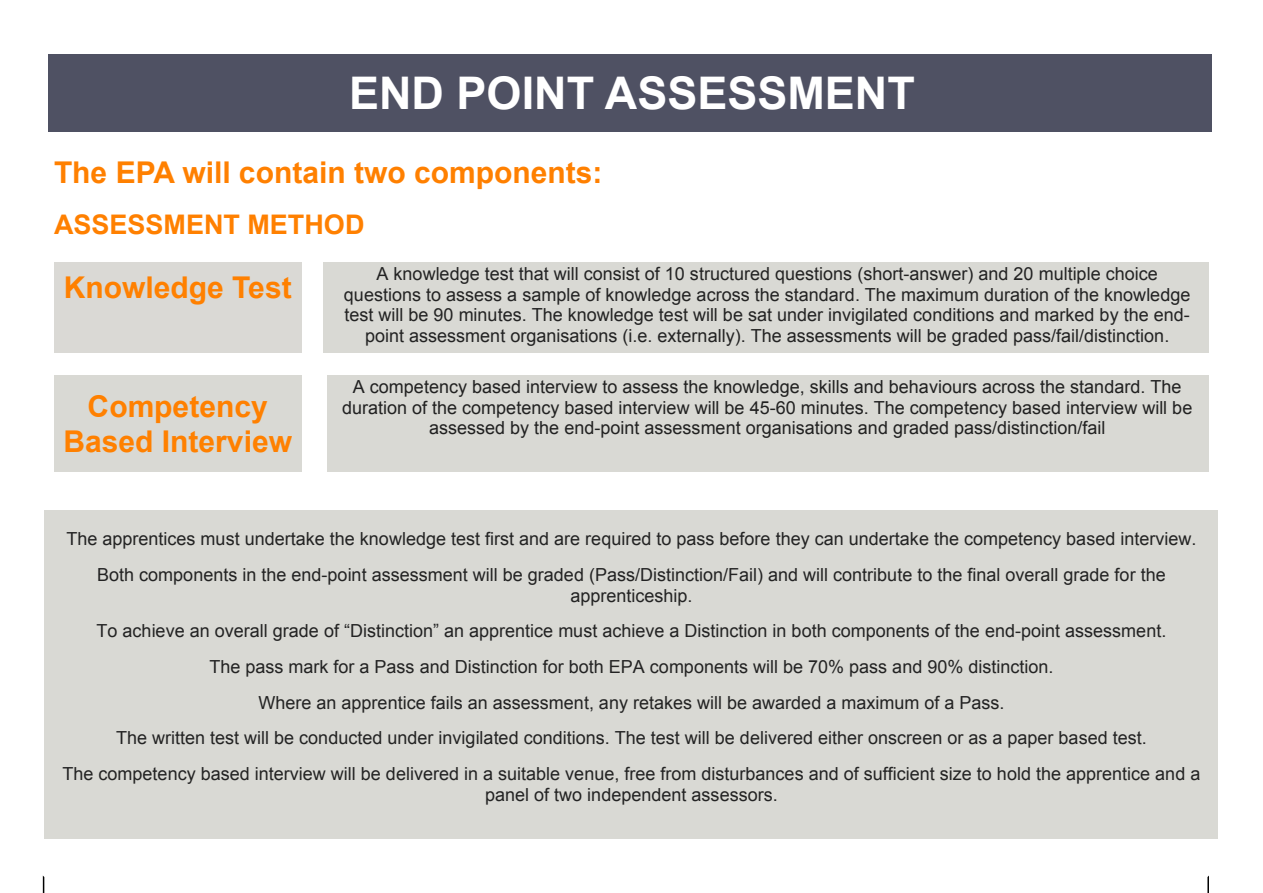
<style>
.page{position:relative;width:1263px;height:893px;background:#fff}
.page>*{position:absolute;margin:0;border:0;box-sizing:border-box;transform-origin:0 0}
.t1{font:700 45px "Arial";color:#fff}
.t2{font:700 30px/34.3px "Arial";color:#ff8000;text-align:center}
.t3{font:700 27px "Arial";color:#ff8000}
.t4{font:18px/35.7px "Arial";color:#232323;text-align:center}
.t5{font:18px/20.7px "Arial";color:#212121;text-align:center}
</style>
<div class="page">
<div style="left:48px;top:54px;width:1163px;height:78px;background:#4f5163"></div>
<div style="left:328px;top:375px;width:881px;height:96px;background:#d9d9d4"></div>
<div style="left:324px;top:262px;width:885px;height:91px;background:#d9d9d4"></div>
<div style="left:44px;top:510px;width:1173px;height:329px;background:#d9d9d4"></div>
<div style="left:54px;top:375px;width:247px;height:96px;background:#d9d9d4"></div>
<div style="left:54px;top:262px;width:247px;height:91px;background:#dad9d5"></div>
<svg style="left:43px;top:876px;width:1px;height:17px"></svg>
<svg style="left:1207px;top:875px;width:2px;height:18px"></svg>
<h1 class="t1" style="left:349px;top:76px;width:567px">END POINT ASSESSMENT</h1>
<h2 class="t2" style="left:54px;top:158px;width:550px">The EPA will contain two components:</h2>
<h3 class="t3" style="left:54px;top:214px;width:312px">ASSESSMENT METHOD</h3>
<h2 class="t2" style="left:64px;top:273px;width:229px">Knowledge Test</h2>
<h2 class="t2" style="left:63px;top:392px;width:230px">Competency<br>Based Interview</h2>
<p class="t4" style="left:344px;top:265px;width:848px;line-height:20.7px">A knowledge test that will consist of 10 structured questions (short-answer) and 20 multiple choice questions to assess a sample of knowledge across the standard. The maximum duration of the knowledge test will be 90 minutes. The knowledge test will be sat under invigilated conditions and marked by the end&shy;point assessment organisations (i.e. externally). The assessments will be graded pass/fail/distinction.</p>
<p class="t5" style="left:342px;top:378px;width:852px">A competency based interview to assess the knowledge, skills and behaviours across the standard. The duration of the competency based interview will be 45-60 minutes. The competency based interview will be assessed by the end-point assessment organisations and graded pass/distinction/fail</p>
<p class="t4" style="left:66px;top:523px;width:1131px">The apprentices must undertake the knowledge test first and are required to pass before they can undertake the competency based interview.<br>Both components in the end-point assessment will be graded (Pass/Distinction/Fail) and will contribute to the final overall grade for the</p>
<p class="t4" style="left:62px;top:579px;width:1139px">apprenticeship.<br>To achieve an overall grade of “Distinction” an apprentice must achieve a Distinction in both components of the end-point assessment.<br>The pass mark for a Pass and Distinction for both EPA components will be 70% pass and 90% distinction.<br>Where an apprentice fails an assessment, any retakes will be awarded a maximum of a Pass.<br>The written test will be conducted under invigilated conditions. The test will be delivered either onscreen or as a paper based test.<br>The competency based interview will be delivered in a suitable venue, free from disturbances and of sufficient size to hold the apprentice and a</p>
<p class="t4" style="left:485px;top:778px;width:294px">panel of two independent assessors.</p>
</div>
